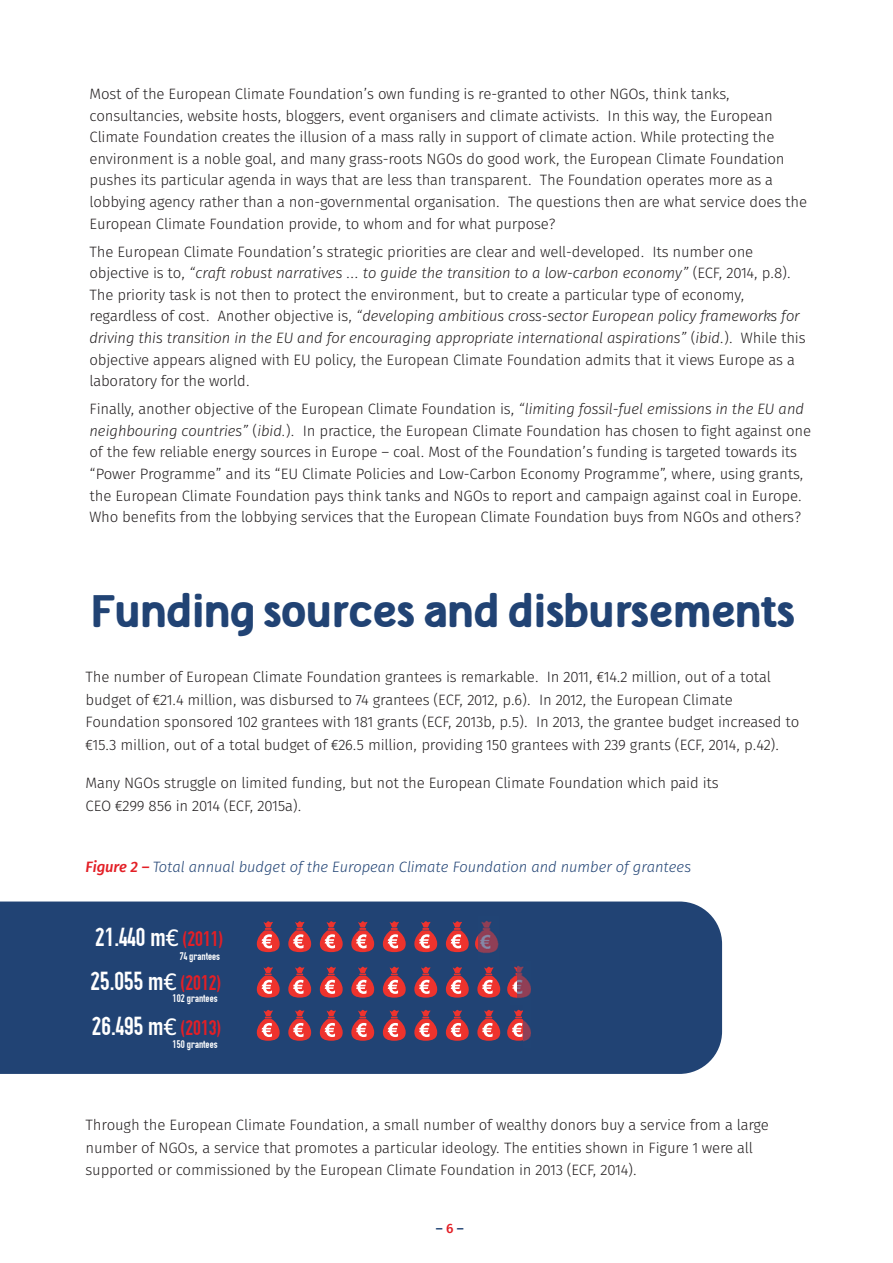
<style>
.page{position:relative;width:893px;height:1263px;background:#fff}
.page>*{position:absolute;margin:0;border:0;box-sizing:border-box;transform-origin:0 0}
.t1{font:700 45px "Tellural Alt";letter-spacing:-.05em;color:#214374}
.t2{font:26.1px "OSP DIN";color:#fff}
.t3{font:15px/21.6px "Fira Sans OT Light";letter-spacing:-.01em;color:#231f20}
.t4{font:italic 15px "Fira Sans OT Light";letter-spacing:-.01em;color:#214374}
.t5{font:13.5px "Fira Sans OT Medium";color:#214374}
.t6{font:11.1px "OSP DIN";color:#fff}
.s1{font-style:italic}
.s2{font-family:"Fira Sans OT Medium";color:#e31f26}
.s3{font-family:"Calibri"}
.s4{font-size:21.3px;color:#e31f26}
.s5{color:#e31f26}
</style>
<div class="page">
<div style="left:0;top:901px;width:722px;height:173px;background:#214374"></div>
<svg style="left:257px;top:921px;width:23px;height:31px"></svg>
<svg style="left:288px;top:921px;width:23px;height:31px"></svg>
<svg style="left:320px;top:921px;width:23px;height:31px"></svg>
<svg style="left:351px;top:921px;width:23px;height:31px"></svg>
<svg style="left:383px;top:921px;width:23px;height:31px"></svg>
<svg style="left:414px;top:921px;width:23px;height:31px"></svg>
<svg style="left:446px;top:921px;width:23px;height:31px"></svg>
<svg style="left:257px;top:966px;width:23px;height:31px"></svg>
<svg style="left:288px;top:966px;width:23px;height:31px"></svg>
<svg style="left:320px;top:966px;width:23px;height:31px"></svg>
<svg style="left:351px;top:966px;width:23px;height:31px"></svg>
<svg style="left:383px;top:966px;width:23px;height:31px"></svg>
<svg style="left:414px;top:966px;width:23px;height:31px"></svg>
<svg style="left:446px;top:966px;width:23px;height:31px"></svg>
<svg style="left:477px;top:966px;width:23px;height:31px"></svg>
<svg style="left:475px;top:930px;width:3px;height:22px"></svg>
<img style="left:478px;top:916px;width:21px;height:43px">
<svg style="left:507px;top:966px;width:3px;height:31px"></svg>
<img style="left:510px;top:962px;width:21px;height:43px">
<svg style="left:257px;top:1010px;width:23px;height:31px"></svg>
<svg style="left:288px;top:1010px;width:23px;height:31px"></svg>
<svg style="left:320px;top:1010px;width:23px;height:31px"></svg>
<svg style="left:351px;top:1010px;width:23px;height:31px"></svg>
<svg style="left:383px;top:1010px;width:23px;height:31px"></svg>
<svg style="left:414px;top:1010px;width:23px;height:31px"></svg>
<svg style="left:446px;top:1010px;width:23px;height:31px"></svg>
<svg style="left:477px;top:1010px;width:23px;height:31px"></svg>
<svg style="left:507px;top:1009px;width:17px;height:32px"></svg>
<img style="left:524px;top:1005px;width:7px;height:43px">
<p class="t3" style="left:89px;top:84px;width:719px">Most of the European Climate Foundation’s own funding is re-granted to other NGOs, think tanks, consultancies, website hosts, bloggers, event organisers and climate activists. In this way, the European Climate Foundation creates the illusion of a mass rally in support of climate action. While protecting the environment is a noble goal, and many grass-roots NGOs do good work, the European Climate Foundation pushes its particular agenda in ways that are less than transparent. The Foundation operates more as a lobbying agency rather than a non-governmental organisation. The questions then are what service does the European Climate Foundation provide, to whom and for what purpose?</p>
<p class="t3" style="left:89px;top:242px;width:718px">The European Climate Foundation’s strategic priorities are clear and well-developed. Its number one objective is to, <span class="s1">“craft robust narratives … to guide the transition to a low-carbon economy”</span> (ECF, 2014, p.8).<br>The priority task is not then to protect the environment, but to create a particular type of economy, regardless of cost. Another objective is, <span class="s1">“developing ambitious cross-sector European policy frameworks for driving this transition in the EU and for encouraging appropriate international aspirations”</span> (<span class="s1">ibid.</span>). While this objective appears aligned with EU policy, the European Climate Foundation admits that it views Europe as a laboratory for the world.</p>
<p class="t3" style="left:89px;top:399px;width:723px">Finally, another objective of the European Climate Foundation is, <span class="s1">“limiting fossil-fuel emissions in the EU and neighbouring countries”</span> (<span class="s1">ibid.</span>). In practice, the European Climate Foundation has chosen to fight against one of the few reliable energy sources in Europe – coal. Most of the Foundation’s funding is targeted towards its “Power Programme” and its “EU Climate Policies and Low-Carbon Economy Programme”, where, using grants, the European Climate Foundation pays think tanks and NGOs to report and campaign against coal in Europe.<br>Who benefits from the lobbying services that the European Climate Foundation buys from NGOs and others?</p>
<h1 class="t1" style="left:89px;top:593px;width:708px">Funding sources and disbursements</h1>
<p class="t3" style="left:86px;top:666px;width:715px;line-height:22.8px">The number of European Climate Foundation grantees is remarkable. In 2011, €14.2 million, out of a total budget of €21.4 million, was disbursed to 74 grantees (ECF, 2012, p.6). In 2012, the European Climate Foundation sponsored 102 grantees with 181 grants (ECF, 2013b, p.5). In 2013, the grantee budget increased to €15.3 million, out of a total budget of €26.5 million, providing 150 grantees with 239 grants (ECF, 2014, p.42).</p>
<p class="t3" style="left:86px;top:772px;width:635px;line-height:22.8px">Many NGOs struggle on limited funding, but not the European Climate Foundation which paid its<br>CEO €299 856 in 2014 (ECF, 2015a).</p>
<p class="t4" style="left:86px;top:861px;width:607px"><span class="s2">Figure 2 –</span> Total annual budget of the European Climate Foundation and number of grantees</p>
<h2 class="t2" style="left:95px;top:921px;width:130px">21.440 m<span class="s3">€</span> <span class="s4">(2011)</span></h2>
<p class="t6" style="left:180px;top:949px;width:42px">74 grantees</p>
<h2 class="t2" style="left:90px;top:965px;width:132px">25.055 m<span class="s3">€</span> <span class="s4">(2012)</span></h2>
<p class="t6" style="left:173px;top:992px;width:47px">102 grantees</p>
<h2 class="t2" style="left:92px;top:1011px;width:131px">26.495 m<span class="s3">€</span> <span class="s4">(2013)</span></h2>
<p class="t6" style="left:173px;top:1038px;width:47px">150 grantees</p>
<p class="t3" style="left:86px;top:1114px;width:685px;line-height:22.8px">Through the European Climate Foundation, a small number of wealthy donors buy a service from a large number of NGOs, a service that promotes a particular ideology. The entities shown in Figure 1 were all supported or commissioned by the European Climate Foundation in 2013 (ECF, 2014).</p>
<p class="t5" style="left:436px;top:1223px;width:30px">– <span class="s5">6</span> –</p>
</div>
